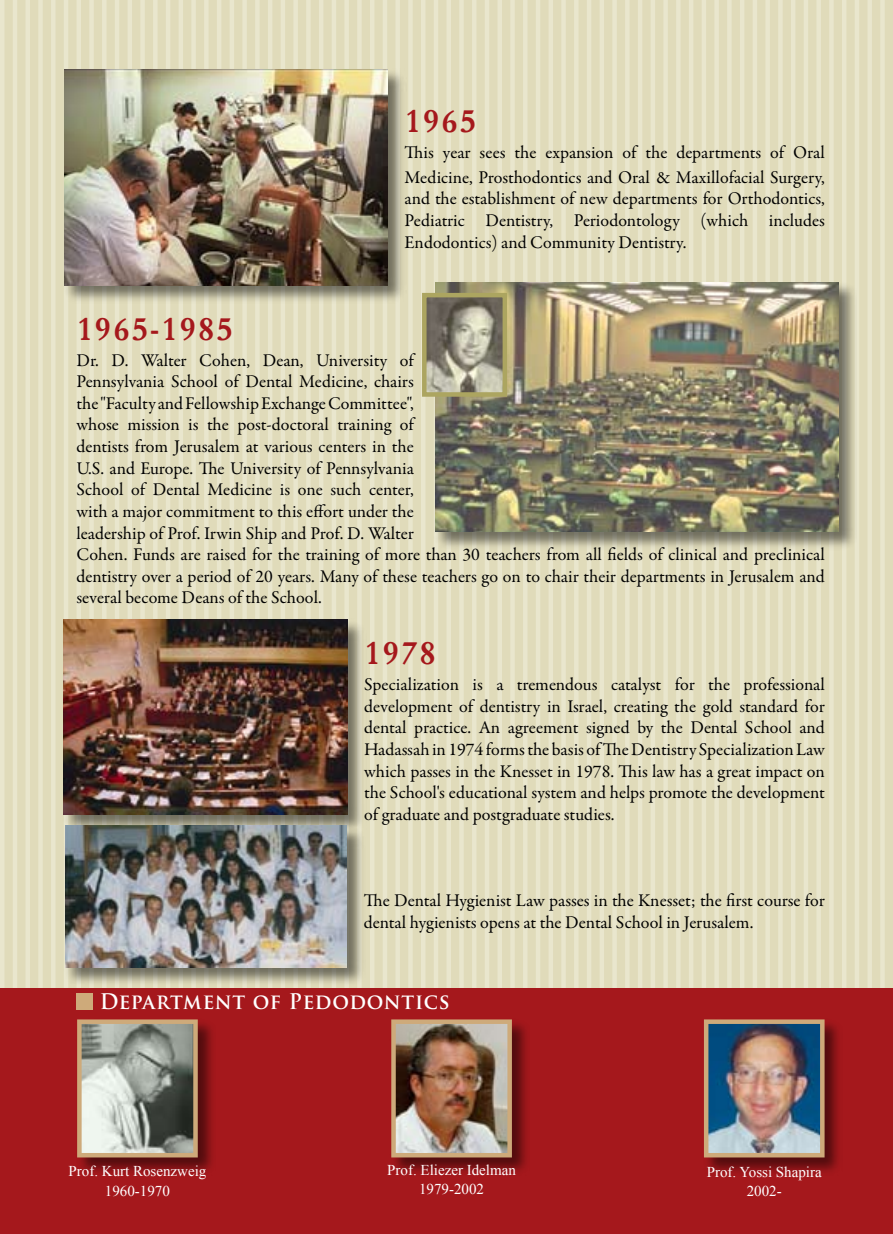
<style>
.page{position:relative;width:893px;height:1234px;background:#fff}
.page>*{position:absolute;margin:0;border:0;box-sizing:border-box;transform-origin:0 0}
.t1{font:700 33px "Garamond";letter-spacing:.06em;color:#a5181c}
.t2{font:700 21px "Trajan Pro";letter-spacing:.03em;color:#fff;scale:.96 1}
.t3{font:18px/21.6px "Garamond Premr Pro";color:#000}
.t4{font:15px/19.2px "Times New Roman";color:#fff;text-align:center}
</style>
<div class="page">
<div style="left:0;top:0;width:893px;height:1233px;background:#e0dbba"></div>
<hr style="left:0;top:0;width:4px;height:1233px;background:#e9e6cd">
<hr style="left:13px;top:0;width:4px;height:1233px;background:#e9e6cd">
<hr style="left:26px;top:0;width:4px;height:1233px;background:#e9e6cd">
<div style="left:38px;top:0;width:5px;height:1233px;background:#e9e6cd"></div>
<div style="left:51px;top:0;width:5px;height:1233px;background:#e9e6cd"></div>
<hr style="left:64px;top:0;width:4px;height:1233px;background:#e9e6cd">
<hr style="left:77px;top:0;width:4px;height:1233px;background:#e9e6cd">
<div style="left:89px;top:0;width:5px;height:1233px;background:#e9e6cd"></div>
<div style="left:102px;top:0;width:5px;height:1233px;background:#e9e6cd"></div>
<hr style="left:115px;top:0;width:4px;height:1233px;background:#e9e6cd">
<hr style="left:128px;top:0;width:4px;height:1233px;background:#e9e6cd">
<div style="left:140px;top:0;width:5px;height:1233px;background:#e9e6cd"></div>
<div style="left:153px;top:0;width:5px;height:1233px;background:#e9e6cd"></div>
<hr style="left:166px;top:0;width:4px;height:1233px;background:#e9e6cd">
<hr style="left:179px;top:0;width:4px;height:1233px;background:#e9e6cd">
<div style="left:191px;top:0;width:5px;height:1233px;background:#e9e6cd"></div>
<div style="left:204px;top:0;width:5px;height:1233px;background:#e9e6cd"></div>
<hr style="left:217px;top:0;width:4px;height:1233px;background:#e9e6cd">
<hr style="left:230px;top:0;width:4px;height:1233px;background:#e9e6cd">
<div style="left:242px;top:0;width:5px;height:1233px;background:#e9e6cd"></div>
<div style="left:255px;top:0;width:5px;height:1233px;background:#e9e6cd"></div>
<hr style="left:268px;top:0;width:4px;height:1233px;background:#e9e6cd">
<hr style="left:281px;top:0;width:4px;height:1233px;background:#e9e6cd">
<div style="left:293px;top:0;width:5px;height:1233px;background:#e9e6cd"></div>
<div style="left:306px;top:0;width:5px;height:1233px;background:#e9e6cd"></div>
<hr style="left:319px;top:0;width:4px;height:1233px;background:#e9e6cd">
<hr style="left:332px;top:0;width:4px;height:1233px;background:#e9e6cd">
<div style="left:344px;top:0;width:5px;height:1233px;background:#e9e6cd"></div>
<div style="left:357px;top:0;width:5px;height:1233px;background:#e9e6cd"></div>
<hr style="left:370px;top:0;width:4px;height:1233px;background:#e9e6cd">
<hr style="left:383px;top:0;width:4px;height:1233px;background:#e9e6cd">
<div style="left:395px;top:0;width:5px;height:1233px;background:#e9e6cd"></div>
<div style="left:408px;top:0;width:5px;height:1233px;background:#e9e6cd"></div>
<hr style="left:421px;top:0;width:4px;height:1233px;background:#e9e6cd">
<hr style="left:434px;top:0;width:4px;height:1233px;background:#e9e6cd">
<div style="left:446px;top:0;width:5px;height:1233px;background:#e9e6cd"></div>
<div style="left:459px;top:0;width:5px;height:1233px;background:#e9e6cd"></div>
<hr style="left:472px;top:0;width:4px;height:1233px;background:#e9e6cd">
<hr style="left:485px;top:0;width:4px;height:1233px;background:#e9e6cd">
<div style="left:497px;top:0;width:5px;height:1233px;background:#e9e6cd"></div>
<div style="left:510px;top:0;width:5px;height:1233px;background:#e9e6cd"></div>
<hr style="left:523px;top:0;width:4px;height:1233px;background:#e9e6cd">
<hr style="left:536px;top:0;width:4px;height:1233px;background:#e9e6cd">
<hr style="left:549px;top:0;width:4px;height:1233px;background:#e9e6cd">
<div style="left:561px;top:0;width:5px;height:1233px;background:#e9e6cd"></div>
<div style="left:574px;top:0;width:5px;height:1233px;background:#e9e6cd"></div>
<hr style="left:587px;top:0;width:4px;height:1233px;background:#e9e6cd">
<hr style="left:600px;top:0;width:4px;height:1233px;background:#e9e6cd">
<div style="left:612px;top:0;width:5px;height:1233px;background:#e9e6cd"></div>
<div style="left:625px;top:0;width:5px;height:1233px;background:#e9e6cd"></div>
<hr style="left:638px;top:0;width:4px;height:1233px;background:#e9e6cd">
<hr style="left:651px;top:0;width:4px;height:1233px;background:#e9e6cd">
<div style="left:663px;top:0;width:5px;height:1233px;background:#e9e6cd"></div>
<div style="left:676px;top:0;width:5px;height:1233px;background:#e9e6cd"></div>
<hr style="left:689px;top:0;width:4px;height:1233px;background:#e9e6cd">
<hr style="left:702px;top:0;width:4px;height:1233px;background:#e9e6cd">
<div style="left:714px;top:0;width:5px;height:1233px;background:#e9e6cd"></div>
<div style="left:727px;top:0;width:5px;height:1233px;background:#e9e6cd"></div>
<hr style="left:740px;top:0;width:4px;height:1233px;background:#e9e6cd">
<hr style="left:753px;top:0;width:4px;height:1233px;background:#e9e6cd">
<div style="left:765px;top:0;width:5px;height:1233px;background:#e9e6cd"></div>
<div style="left:778px;top:0;width:5px;height:1233px;background:#e9e6cd"></div>
<hr style="left:791px;top:0;width:4px;height:1233px;background:#e9e6cd">
<hr style="left:804px;top:0;width:4px;height:1233px;background:#e9e6cd">
<div style="left:816px;top:0;width:5px;height:1233px;background:#e9e6cd"></div>
<div style="left:829px;top:0;width:5px;height:1233px;background:#e9e6cd"></div>
<hr style="left:842px;top:0;width:4px;height:1233px;background:#e9e6cd">
<hr style="left:855px;top:0;width:4px;height:1233px;background:#e9e6cd">
<div style="left:867px;top:0;width:5px;height:1233px;background:#e9e6cd"></div>
<div style="left:880px;top:0;width:5px;height:1233px;background:#e9e6cd"></div>
<div style="left:0;top:987px;width:893px;height:246px;background:#a5181c"></div>
<div style="left:63px;top:68px;width:343px;height:235px;background:#000;opacity:.5"></div>
<img style="left:64px;top:69px;width:324px;height:216px">
<div style="left:62px;top:618px;width:305px;height:214px;background:#000;opacity:.5"></div>
<img style="left:64px;top:619px;width:283px;height:195px">
<div style="left:434px;top:280px;width:423px;height:270px;background:#000;opacity:.5"></div>
<img style="left:435px;top:282px;width:404px;height:250px">
<div style="left:64px;top:823px;width:302px;height:162px;background:#000;opacity:.5"></div>
<img style="left:65px;top:825px;width:282px;height:141px">
<div style="left:390px;top:1017px;width:140px;height:158px;background:#000;opacity:.5"></div>
<img style="left:396px;top:1024px;width:111px;height:128px">
<div style="left:391px;top:1019px;width:121px;height:138px;border:4px solid #ceaa7a"></div>
<div style="left:702px;top:1017px;width:141px;height:158px;background:#000;opacity:.5"></div>
<img style="left:709px;top:1024px;width:111px;height:128px">
<div style="left:704px;top:1019px;width:121px;height:138px;border:4px solid #ceaa7a"></div>
<div style="left:76px;top:1017px;width:140px;height:158px;background:#000;opacity:.5"></div>
<img style="left:82px;top:1024px;width:111px;height:128px">
<div style="left:77px;top:1019px;width:121px;height:138px;border:4px solid #ceaa7a"></div>
<div style="left:77px;top:992px;width:16px;height:16px;background:#ceaa7a"></div>
<img style="left:427px;top:298px;width:75px;height:93px">
<div style="left:422px;top:293px;width:85px;height:103px;border:4px solid #aca560"></div>
<h1 class="t1" style="left:405px;top:100px;width:73px">1965</h1>
<p class="t3" style="left:405px;top:140px;width:422px;line-height:25.2px">This year sees the expansion of the departments of Oral<br>Medicine, Prosthodontics and Oral &amp; Maxillofacial Surgery,</p>
<p class="t3" style="left:405px;top:188px;width:422px;text-align:justify">and the establishment of new departments for Orthodontics, Pediatric Dentistry, Periodontology (which includes Endodontics) and Community Dentistry.</p>
<h1 class="t1" style="left:77px;top:307px;width:158px">1965-1985</h1>
<p class="t3" style="left:77px;top:349px;width:750px">Dr. D. Walter Cohen, Dean, University of<br>Pennsylvania School of Dental Medicine, chairs<br>the "Faculty and Fellowship Exchange Committee",<br>whose mission is the post-doctoral training of<br>dentists from Jerusalem at various centers in the<br>U.S. and Europe. The University of Pennsylvania<br>School of Dental Medicine is one such center,<br>with a major commitment to this effort under the<br>leadership of Prof. Irwin Ship and Prof. D. Walter<br>Cohen. Funds are raised for the training of more than 30 teachers from all fields of clinical and preclinical dentistry over a period of 20 years. Many of these teachers go on to chair their departments in Jerusalem and several become Deans of the School.</p>
<h1 class="t1" style="left:364px;top:632px;width:73px">1978</h1>
<p class="t3" style="left:364px;top:674px;width:462px;text-align:justify">Specialization is a tremendous catalyst for the professional development of dentistry in Israel, creating the gold standard for dental practice. An agreement signed by the Dental School and Hadassah in 1974 forms the basis of The Dentistry Specialization Law which passes in the Knesset in 1978. This law has a great impact on the School's educational system and helps promote the development of graduate and postgraduate studies.</p>
<p class="t3" style="left:364px;top:890px;width:463px">The Dental Hygienist Law passes in the Knesset; the first course for dental hygienists opens at the Dental School in Jerusalem.</p>
<p class="t2" style="left:100px;top:988px;width:366px">Department of Pedodontics</p>
<p class="t4" style="left:68px;top:1161px;width:139px">Prof. Kurt Rosenzweig<br>1960-1970</p>
<p class="t4" style="left:387px;top:1159px;width:130px">Prof. Eliezer Idelman<br>1979-2002</p>
<p class="t4" style="left:707px;top:1161px;width:117px">Prof. Yossi Shapira<br>2002-</p>
</div>
